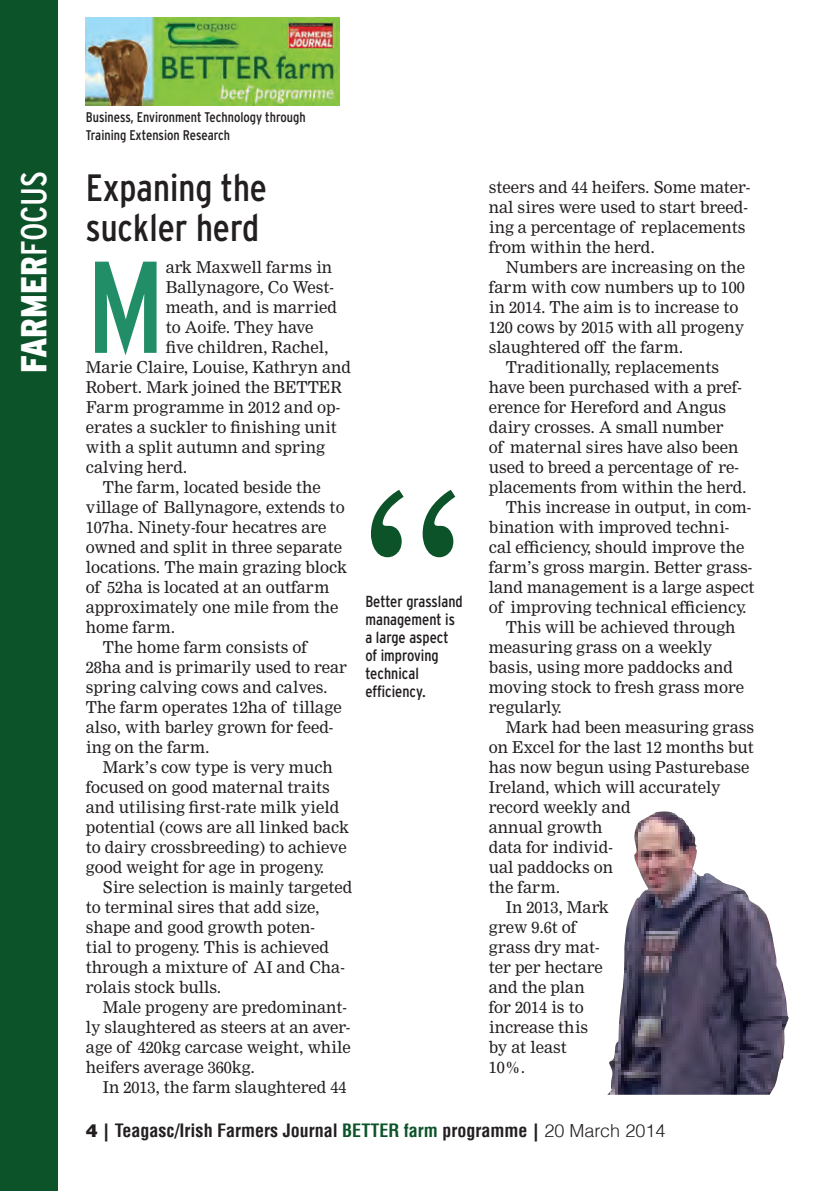
<style>
.page{position:relative;width:840px;height:1191px;background:#fff}
.page>*{position:absolute;margin:0;border:0;box-sizing:border-box;transform-origin:0 0}
.t1{font:240px "Nimrod";color:#0d532a;scale:.9 1}
.t2{font:condensed 130.2px "Interstate";color:#228e67}
.t3{font:condensed 38px/40px "Interstate";color:#231f20}
.t4{font:900 condensed 36px "Interstate";color:#fff}
.t5{font:700 condensed 18px "Helvetica LT";color:#231f20}
.t6{font:16px "Nimrod";color:#231f20}
.t7{font:condensed 16px/18px "Interstate";color:#231f20}
.t8{font:condensed 14px/18px "Interstate";color:#231f20}
.s1{font-weight:400}
.s2{font-weight:900;font-stretch:normal}
.s3{color:#0d532a}
.s4{font-weight:300;font-stretch:normal}
</style>
<div class="page">
<img style="left:86px;top:18px;width:253px;height:88px">
<div style="left:0;top:0;width:57px;height:1191px;background:#0d532a"></div>
<img style="left:608px;top:811px;width:180px;height:283px">
<p class="t4" style="left:14px;top:373px;width:204px;rotate:-90deg">FARMER<span class="s1">FOCUS</span></p>
<p class="t8" style="left:86px;top:108px;width:221px">Business, Environment Technology through<br>Training Extension Research</p>
<p class="t3" style="left:86px;top:168px;width:182px">Expaning the suckler herd</p>
<p class="t6" style="left:488px;top:177px;width:263px">steers and 44 heifers. Some mater-</p>
<p class="t6" style="left:488px;top:197px;width:260px">nal sires were used to start breed-</p>
<p class="t6" style="left:488px;top:217px;width:258px">ing a percentage of replacements</p>
<p class="t6" style="left:488px;top:237px;width:167px">from within the herd.</p>
<p class="t6" style="left:505px;top:257px;width:240px">Numbers are increasing on the</p>
<p class="t6" style="left:488px;top:277px;width:257px">farm with cow numbers up to 100</p>
<p class="t6" style="left:488px;top:297px;width:251px">in 2014. The aim is to increase to</p>
<p class="t6" style="left:488px;top:317px;width:257px">120 cows by 2015 with all progeny</p>
<p class="t6" style="left:488px;top:337px;width:196px">slaughtered off the farm.</p>
<p class="t6" style="left:505px;top:357px;width:215px">Traditionally, replacements</p>
<p class="t6" style="left:488px;top:377px;width:254px">have been purchased with a pref-</p>
<p class="t6" style="left:488px;top:397px;width:239px">erence for Hereford and Angus</p>
<p class="t6" style="left:488px;top:417px;width:236px">dairy crosses. A small number</p>
<p class="t6" style="left:488px;top:437px;width:251px">of maternal sires have also been</p>
<p class="t6" style="left:488px;top:457px;width:251px">used to breed a percentage of re-</p>
<p class="t6" style="left:488px;top:477px;width:259px">placements from within the herd.</p>
<p class="t6" style="left:505px;top:497px;width:247px">This increase in output, in com-</p>
<p class="t6" style="left:488px;top:517px;width:242px">bination with improved techni-</p>
<p class="t6" style="left:488px;top:537px;width:257px">cal efficiency, should improve the</p>
<p class="t6" style="left:488px;top:557px;width:265px">farm’s gross margin. Better grass-</p>
<p class="t6" style="left:488px;top:577px;width:267px">land management is a large aspect</p>
<p class="t6" style="left:488px;top:597px;width:259px">of improving technical efficiency.</p>
<p class="t6" style="left:505px;top:617px;width:231px">This will be achieved through</p>
<p class="t6" style="left:488px;top:637px;width:225px">measuring grass on a weekly</p>
<p class="t6" style="left:488px;top:657px;width:245px">basis, using more paddocks and</p>
<p class="t6" style="left:488px;top:677px;width:256px">moving stock to fresh grass more</p>
<p class="t6" style="left:488px;top:697px;width:75px">regularly.</p>
<p class="t6" style="left:505px;top:717px;width:249px">Mark had been measuring grass</p>
<p class="t6" style="left:488px;top:737px;width:266px">on Excel for the last 12 months but</p>
<p class="t6" style="left:488px;top:757px;width:262px">has now begun using Pasturebase</p>
<p class="t6" style="left:488px;top:777px;width:233px">Ireland, which will accurately</p>
<p class="t6" style="left:488px;top:797px;width:143px">record weekly and</p>
<p class="t6" style="left:488px;top:817px;width:115px">annual growth</p>
<p class="t6" style="left:488px;top:837px;width:125px">data for individ-</p>
<p class="t6" style="left:488px;top:857px;width:126px">ual paddocks on</p>
<p class="t6" style="left:488px;top:877px;width:73px">the farm.</p>
<p class="t6" style="left:505px;top:897px;width:104px">In 2013, Mark</p>
<p class="t6" style="left:488px;top:917px;width:89px">grew 9.6t of</p>
<p class="t6" style="left:488px;top:937px;width:112px">grass dry mat-</p>
<p class="t6" style="left:488px;top:957px;width:115px">ter per hectare</p>
<p class="t6" style="left:488px;top:977px;width:97px">and the plan</p>
<p class="t6" style="left:488px;top:997px;width:96px">for 2014 is to</p>
<p class="t6" style="left:488px;top:1017px;width:101px">increase this</p>
<p class="t6" style="left:488px;top:1037px;width:79px">by at least</p>
<p class="t6" style="left:488px;top:1057px;width:38px">10%.</p>
<p class="t2" style="left:86px;top:234px;width:81px">M</p>
<p class="t6" style="left:166px;top:257px;width:168px">ark Maxwell farms in</p>
<p class="t6" style="left:166px;top:277px;width:170px">Ballynagore, Co West-</p>
<p class="t6" style="left:166px;top:297px;width:173px">meath, and is married</p>
<p class="t6" style="left:166px;top:317px;width:149px">to Aoife. They have</p>
<p class="t6" style="left:166px;top:337px;width:164px">five children, Rachel,</p>
<p class="t6" style="left:86px;top:357px;width:266px">Marie Claire, Louise, Kathryn and</p>
<p class="t6" style="left:86px;top:377px;width:257px">Robert. Mark joined the BETTER</p>
<p class="t6" style="left:86px;top:397px;width:256px">Farm programme in 2012 and op-</p>
<p class="t6" style="left:86px;top:417px;width:252px">erates a suckler to finishing unit</p>
<p class="t6" style="left:86px;top:437px;width:240px">with a split autumn and spring</p>
<p class="t6" style="left:86px;top:457px;width:103px">calving herd.</p>
<p class="t6" style="left:103px;top:477px;width:219px">The farm, located beside the</p>
<p class="t6" style="left:86px;top:497px;width:260px">village of Ballynagore, extends to</p>
<p class="t6" style="left:86px;top:517px;width:242px">107ha. Ninety-four hecatres are</p>
<p class="t6" style="left:86px;top:537px;width:258px">owned and split in three separate</p>
<p class="t6" style="left:86px;top:557px;width:263px">locations. The main grazing block</p>
<p class="t6" style="left:86px;top:577px;width:245px">of 52ha is located at an outfarm</p>
<p class="t6" style="left:86px;top:597px;width:254px">approximately one mile from the</p>
<p class="t6" style="left:86px;top:617px;width:91px">home farm.</p>
<p class="t6" style="left:103px;top:637px;width:205px">The home farm consists of</p>
<p class="t6" style="left:86px;top:657px;width:262px">28ha and is primarily used to rear</p>
<p class="t6" style="left:86px;top:677px;width:243px">spring calving cows and calves.</p>
<p class="t6" style="left:86px;top:697px;width:257px">The farm operates 12ha of tillage</p>
<p class="t6" style="left:86px;top:717px;width:249px">also, with barley grown for feed-</p>
<p class="t6" style="left:86px;top:737px;width:125px">ing on the farm.</p>
<p class="t6" style="left:103px;top:757px;width:231px">Mark’s cow type is very much</p>
<p class="t6" style="left:86px;top:777px;width:245px">focused on good maternal traits</p>
<p class="t6" style="left:86px;top:797px;width:255px">and utilising first-rate milk yield</p>
<p class="t6" style="left:86px;top:817px;width:265px">potential (cows are all linked back</p>
<p class="t6" style="left:86px;top:837px;width:262px">to dairy crossbreeding) to achieve</p>
<p class="t6" style="left:86px;top:857px;width:240px">good weight for age in progeny.</p>
<p class="t6" style="left:103px;top:877px;width:251px">Sire selection is mainly targeted</p>
<p class="t6" style="left:86px;top:897px;width:235px">to terminal sires that add size,</p>
<p class="t6" style="left:86px;top:917px;width:230px">shape and good growth poten-</p>
<p class="t6" style="left:86px;top:937px;width:244px">tial to progeny. This is achieved</p>
<p class="t6" style="left:86px;top:957px;width:260px">through a mixture of AI and Cha-</p>
<p class="t6" style="left:86px;top:977px;width:137px">rolais stock bulls.</p>
<p class="t6" style="left:103px;top:997px;width:245px">Male progeny are predominant-</p>
<p class="t6" style="left:86px;top:1017px;width:266px">ly slaughtered as steers at an aver-</p>
<p class="t6" style="left:86px;top:1037px;width:266px">age of 420kg carcase weight, while</p>
<p class="t6" style="left:86px;top:1057px;width:171px">heifers average 360kg.</p>
<p class="t6" style="left:103px;top:1077px;width:245px">In 2013, the farm slaughtered 44</p>
<p class="t1" style="left:356px;top:440px;width:127px">“</p>
<p class="t7" style="left:365px;top:592px;width:99px">Better grassland management is a large aspect of improving technical</p>
<p class="t7" style="left:365px;top:682px;width:62px">efficiency.</p>
<p class="t5" style="left:86px;top:1119px;width:580px"><span class="s2">4 |</span> Teagasc/Irish Farmers Journal <span class="s3">BETTER farm</span> programme <span class="s2">|</span> <span class="s4">20 March 2014</span></p>
</div>
